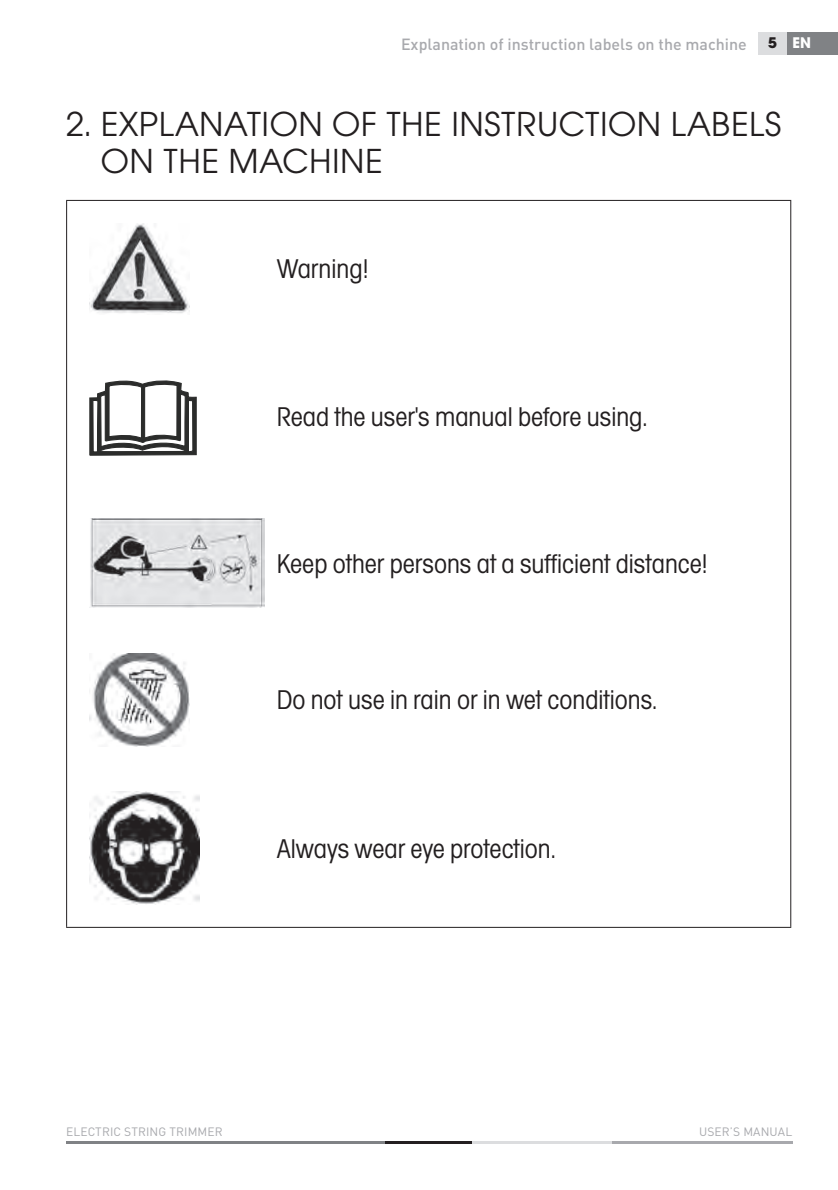
<style>
.page{position:relative;width:838px;height:1190px;background:#fff}
.page>*{position:absolute;margin:0;border:0;box-sizing:border-box;transform-origin:0 0}
.t1{font:36px/37px "Avant Gar Got Itc TOT Boo";letter-spacing:.015em;color:#231f20}
.t2{font:28px "Avant Gar Got Itc TOT Boo Con";color:#231f20}
.t3{font:500 16px "DIN Pro";color:#a8a9ad}
.t4{font:700 16px "Avant Gar Got Itc TOT";color:#fff}
.t5{font:700 16px "Avant Gar Got Itc TOT";color:#231f20}
.t6{font:12px "DIN Pro";letter-spacing:.01em;color:#a8a9ad}
</style>
<div class="page">
<hr style="left:611px;top:1140px;width:181px;height:3px;background:#a8a9ad">
<hr style="left:472px;top:1140px;width:139px;height:3px;background:#dcdddf">
<hr style="left:66px;top:1140px;width:319px;height:3px;background:#808285">
<hr style="left:385px;top:1140px;width:87px;height:3px;background:#231f20">
<div style="left:786px;top:32px;width:51px;height:23px;background:#808285"></div>
<div style="left:758px;top:32px;width:28px;height:23px;background:#dcdddf"></div>
<hr style="left:66px;top:200px;width:725px;height:1px;background:#231f20">
<hr style="left:66px;top:201px;width:1px;height:725px;background:#231f20">
<hr style="left:790px;top:201px;width:1px;height:725px;background:#231f20">
<hr style="left:66px;top:926px;width:725px;height:1px;background:#231f20">
<img style="left:89px;top:223px;width:100px;height:90px">
<svg style="left:89px;top:380px;width:108px;height:76px"></svg>
<img style="left:90px;top:518px;width:175px;height:89px">
<img style="left:89px;top:653px;width:100px;height:93px">
<img style="left:89px;top:791px;width:111px;height:113px">
<p class="t3" style="left:401px;top:38px;width:347px">Explanation of instruction labels on the machine</p>
<p class="t5" style="left:767px;top:37px;width:10px">5</p>
<p class="t4" style="left:792px;top:37px;width:20px">EN</p>
<p class="t1" style="left:101px;top:108px;width:682px;text-indent:-35px">2. EXPLANATION OF THE INSTRUCTION LABELS<br>ON THE MACHINE</p>
<p class="t2" style="left:277px;top:259px;width:93px">Warning!</p>
<p class="t2" style="left:277px;top:406px;width:372px">Read the user's manual before using.</p>
<p class="t2" style="left:277px;top:553px;width:432px">Keep other persons at a sufficient distance!</p>
<p class="t2" style="left:277px;top:689px;width:382px">Do not use in rain or in wet conditions.</p>
<p class="t2" style="left:277px;top:838px;width:280px">Always wear eye protection.</p>
<p class="t6" style="left:66px;top:1126px;width:158px">ELECTRIC STRING TRIMMER</p>
<p class="t6" style="left:699px;top:1126px;width:95px">USER’S MANUAL</p>
</div>
